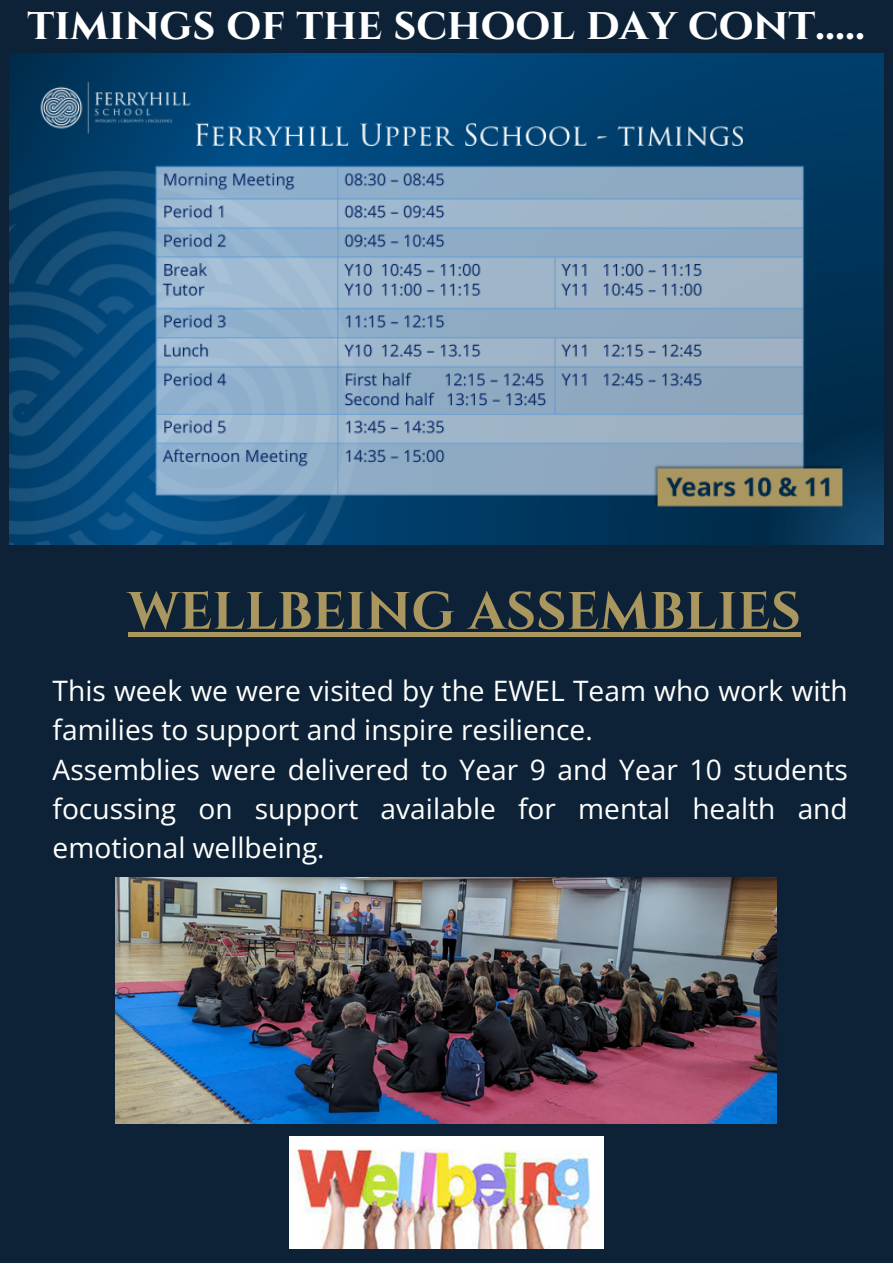
<style>
.page{position:relative;width:893px;height:1264px;background:#fff}
.page>*{position:absolute;margin:0;border:0;box-sizing:border-box;transform-origin:0 0}
.t1{font:700 52.5px "Cinzel";color:#aa9760}
.t2{font:700 44.85px "Cinzel";color:#fff}
.t3{font:28.2px/39px "Open Sans";color:#fff}
</style>
<div class="page">
<div style="left:0;top:0;width:892px;height:1262px;background:#0d2236"></div>
<img style="left:9px;top:53px;width:874px;height:491px">
<img style="left:289px;top:1136px;width:314px;height:112px">
<img style="left:116px;top:877px;width:660px;height:246px">
<hr style="left:128px;top:632px;width:672px;height:4px;background:#aa9760">
<p class="t2" style="left:28px;top:-4px;width:838px">timings of the school day cont.....</p>
<p class="t1" style="left:128px;top:577px;width:674px">WELLBEING ASSEMBLIES</p>
<p class="t3" style="left:53px;top:671px;width:796px">This week we were visited by the EWEL Team who work with families to support and inspire resilience.</p>
<p class="t3" style="left:53px;top:749px;width:796px;text-align:justify">Assemblies were delivered to Year 9 and Year 10 students focussing on support available for mental health and emotional wellbeing.</p>
</div>
